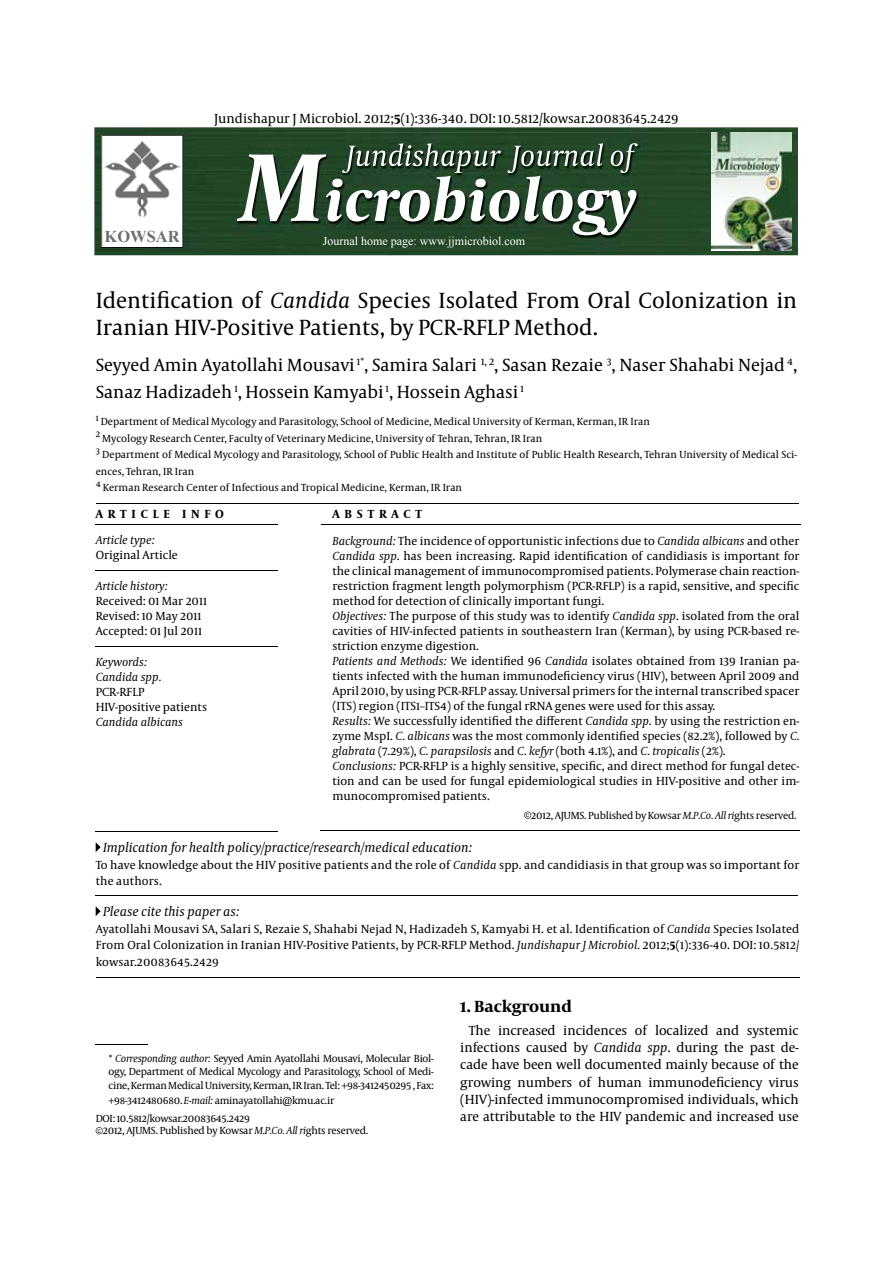
<style>
.page{position:relative;width:893px;height:1263px;background:#fff}
.page>*{position:absolute;margin:0;border:0;box-sizing:border-box;transform-origin:0 0}
.t1{font:22.5px/27px "Capitolium News";color:#000}
.t2{font:18px/27px "Capitolium News";color:#000}
.t3{font:700 16.5px "Capitolium News";letter-spacing:-.005em;color:#000}
.t4{font:700 16.5px "Times New Roman";color:#6d6e71}
.t5{font:13.5px/17.2px "Capitolium News";color:#000;text-align:justify}
.t6{font:italic 13.5px "Capitolium News";color:#000}
.t7{font:12px/15px "Capitolium News";color:#000}
.t8{font:italic 12px/15px "Capitolium News";color:#000}
.t9{font:12px "Times New Roman";color:#fff}
.t10{font:700 12px "Capitolium News";letter-spacing:.4em;color:#000}
.t11{font:10.5px/16.5px "Capitolium News";color:#000}
.t12{font:10.5px "Capitolium News";letter-spacing:-.02em;color:#000}
.t13{font:10.5px/18px "Capitolium News";letter-spacing:-.025em;color:#000}
.s1{font-weight:700}
.s2{font-style:italic}
</style>
<div class="page">
<img style="left:94px;top:127px;width:704px;height:5px">
<img style="left:94px;top:132px;width:704px;height:123px">
<img style="left:711px;top:133px;width:80px;height:118px">
<svg style="left:101px;top:135px;width:82px;height:113px"></svg>
<svg style="left:96px;top:1127px;width:7px;height:7px"></svg>
<hr style="left:96px;top:503px;width:702px;height:1px;background:#000">
<hr style="left:96px;top:646px;width:182px;height:1px;background:#000">
<hr style="left:96px;top:831px;width:182px;height:1px;background:#000">
<hr style="left:96px;top:570px;width:182px;height:1px;background:#000">
<hr style="left:96px;top:524px;width:182px;height:1px;background:#000">
<svg style="left:96px;top:906px;width:5px;height:10px"></svg>
<svg style="left:96px;top:842px;width:5px;height:10px"></svg>
<hr style="left:96px;top:977px;width:703px;height:1px;background:#000">
<hr style="left:96px;top:895px;width:702px;height:1px;background:#000">
<hr style="left:96px;top:1044px;width:52px;height:1px;background:#000">
<svg style="left:524px;top:811px;width:7px;height:8px"></svg>
<hr style="left:321px;top:524px;width:480px;height:1px;background:#000">
<hr style="left:320px;top:830px;width:480px;height:1px;background:#000">
<p class="t5" style="left:214px;top:110px;width:466px">Jundishapur J Microbiol. 2012;<span class="s1">5</span>(1):336-340. DOI: 10.5812/kowsar.20083645.2429</p>
<h3 class="t4" style="left:105px;top:225px;width:77px">KOWSAR</h3>
<p class="t9" style="left:323px;top:233px;width:204px">Journal home page: www.jjmicrobiol.com</p>
<h1 class="t1" style="left:96px;top:288px;width:703px">Identification of <span class="s2">Candida</span> Species Isolated From Oral Colonization in<br>Iranian HIV-Positive Patients, by PCR-RFLP Method.</h1>
<h2 class="t2" style="left:96px;top:352px;width:703px">Seyyed Amin Ayatollahi Mousavi <sup>1*</sup>, Samira Salari <sup>1,</sup> <sup>2</sup>, Sasan Rezaie <sup>3</sup>, Naser Shahabi Nejad <sup>4</sup>,<br>Sanaz Hadizadeh <sup>1</sup>, Hossein Kamyabi <sup>1</sup>, Hossein Aghasi <sup>1</sup></h2>
<p class="t11" style="left:96px;top:414px;width:703px"><sup>1</sup> Department of Medical Mycology and Parasitology, School of Medicine, Medical University of Kerman, Kerman, IR Iran<br><sup>2</sup> Mycology Research Center, Faculty of Veterinary Medicine, University of Tehran, Tehran, IR Iran<br><sup>3</sup> Department of Medical Mycology and Parasitology, School of Public Health and Institute of Public Health Research, Tehran University of Medical Sci&shy;ences, Tehran, IR Iran<br><sup>4</sup> Kerman Research Center of Infectious and Tropical Medicine, Kerman, IR Iran</p>
<p class="t10" style="left:96px;top:508px;width:130px">ARTICLE INFO</p>
<p class="t10" style="left:332px;top:508px;width:91px">ABSTRACT</p>
<p class="t8" style="left:96px;top:532px;width:61px">Article type:</p>
<p class="t7" style="left:96px;top:547px;width:84px">Original Article</p>
<p class="t8" style="left:96px;top:579px;width:74px">Article history:</p>
<p class="t7" style="left:96px;top:594px;width:113px">Received: 01 Mar 2011<br>Revised: 10 May 2011<br>Accepted: 01 Jul 2011</p>
<p class="t8" style="left:96px;top:655px;width:67px">Keywords:<br>Candida spp.</p>
<p class="t7" style="left:96px;top:685px;width:113px">PCR-RFLP<br>HIV-positive patients</p>
<p class="t8" style="left:96px;top:715px;width:89px">Candida albicans</p>
<p class="t7" style="left:332px;top:534px;width:469px"><span class="s2">Background:</span> The incidence of opportunistic infections due to <span class="s2">Candida albicans</span> and other <span class="s2">Candida spp</span>. has been increasing. Rapid identification of candidiasis is important for the clinical management of immunocompromised patients. Polymerase chain reaction&shy;restriction fragment length polymorphism (PCR-RFLP) is a rapid, sensitive, and specific method for detection of clinically important fungi.<br><span class="s2">Objectives:</span> The purpose of this study was to identify <span class="s2">Candida spp</span>. isolated from the oral cavities of HIV-infected patients in southeastern Iran (Kerman), by using PCR-based re&shy;striction enzyme digestion.<br><span class="s2">Patients and Methods:</span> We identified 96 <span class="s2">Candida</span> isolates obtained from 139 Iranian pa&shy;tients infected with the human immunodeficiency virus (HIV), between April 2009 and April 2010, by using PCR-RFLP assay. Universal primers for the internal transcribed spacer (ITS) region (ITS1–ITS4) of the fungal rRNA genes were used for this assay.<br><span class="s2">Results:</span> We successfully identified the different <span class="s2">Candida spp</span>. by using the restriction en&shy;zyme MspI. <span class="s2">C. albicans</span> was the most commonly identified species (82.2%), followed by <span class="s2">C. glabrata</span> (7.29%), <span class="s2">C. parapsilosis</span> and <span class="s2">C. kefyr</span> (both 4.1%), and <span class="s2">C. tropicalis</span> (2%).<br><span class="s2">Conclusions:</span> PCR-RFLP is a highly sensitive, specific, and direct method for fungal detec&shy;tion and can be used for fungal epidemiological studies in HIV-positive and other im&shy;munocompromised patients.</p>
<p class="t12" style="left:526px;top:809px;width:272px"><sup>c</sup> 2012, AJUMS. Published by Kowsar <span class="s2">M.P.Co. All ri</span>ghts reserved.</p>
<p class="t6" style="left:103px;top:840px;width:371px">Implication for health policy/practice/research/medical education:</p>
<p class="t7" style="left:96px;top:856px;width:705px;line-height:16.5px">To have knowledge about the HIV positive patients and the role of <span class="s2">Candida</span> spp. and candidiasis in that group was so important for the authors.</p>
<p class="t6" style="left:103px;top:904px;width:138px">Please cite this paper as:</p>
<p class="t7" style="left:96px;top:921px;width:705px;line-height:16.5px;text-align:justify">Ayatollahi Mousavi SA, Salari S, Rezaie S, Shahabi Nejad N, Hadizadeh S, Kamyabi H. et al. Identification of <span class="s2">Candida</span> Species Isolated From Oral Colonization in Iranian HIV-Positive Patients, by PCR-RFLP Method. <span class="s2">Jundishapur J Microbiol.</span> 2012;<span class="s1">5</span>(1):336-40. DOI: 10.5812/ kowsar.20083645.2429</p>
<p class="t11" style="left:108px;top:1052px;width:327px;line-height:13.5px;text-align:justify">* <span class="s2">Corresponding author:</span> Seyyed Amin Ayatollahi Mousavi, Molecular Biol&shy;ogy, Department of Medical Mycology and Parasitology, School of Medi&shy;cine, Kerman Medical University, Kerman, IR Iran. Tel: +98-3412450295 , Fax:</p>
<p class="t13" style="left:96px;top:1091px;width:240px;text-indent:13px">+98-3412480680. <span class="s2">E-mail:</span> aminayatollahi@kmu.ac.ir<br>DOI: 10.5812/kowsar.20083645.2429</p>
<p class="t12" style="left:97px;top:1125px;width:272px"><sup>c</sup> 2012, AJUMS. Published by Kowsar <span class="s2">M.P.Co. All ri</span>ghts reserved.</p>
<h3 class="t3" style="left:460px;top:997px;width:113px">1. Background</h3>
<p class="t5" style="left:460px;top:1022px;width:340px;text-indent:9px">The increased incidences of localized and systemic infections caused by <span class="s2">Candida spp</span>. during the past de&shy;cade have been well documented mainly because of the growing numbers of human immunodeficiency virus (HIV)-infected immunocompromised individuals, which are attributable to the HIV pandemic and increased use</p>
</div>
